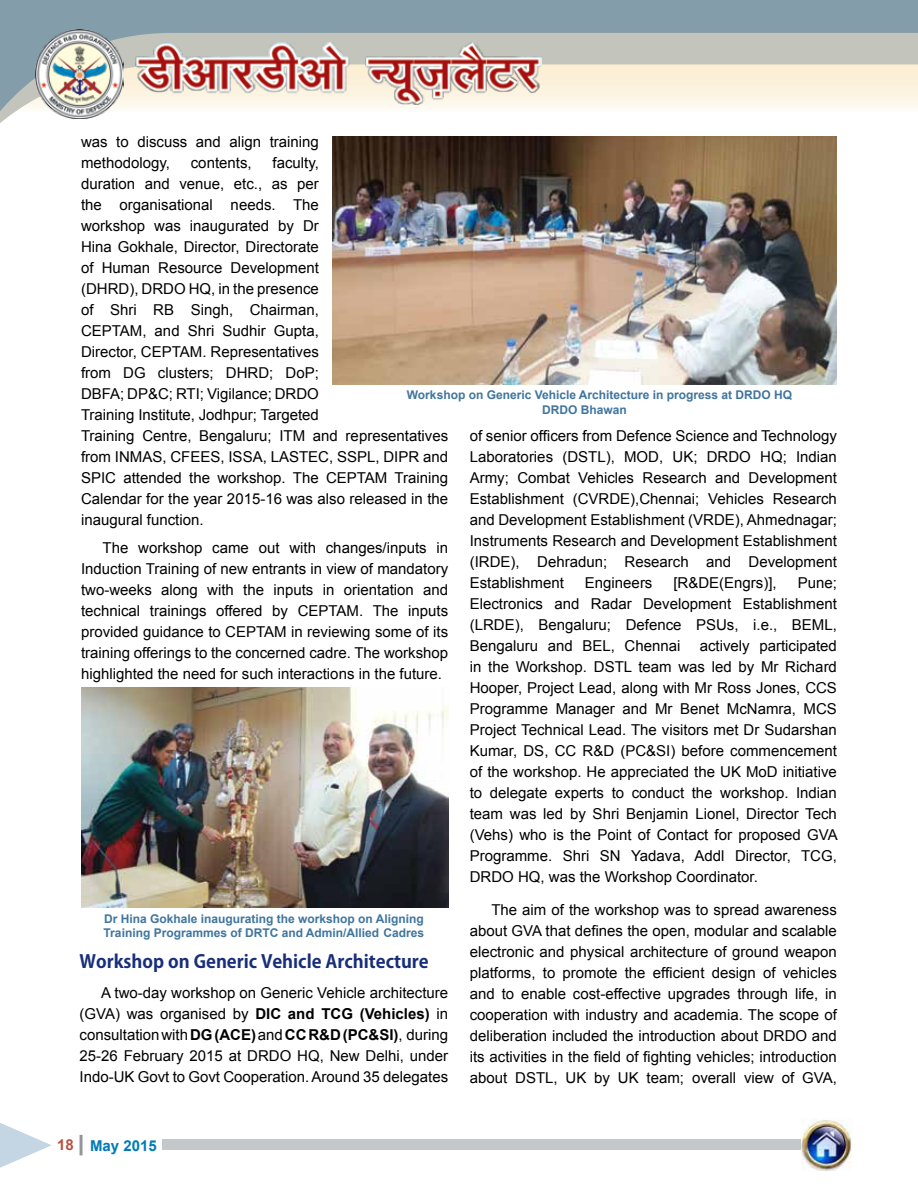
<style>
.page{position:relative;width:918px;height:1188px;background:#fff}
.page>*{position:absolute;margin:0;border:0;box-sizing:border-box;transform-origin:0 0}
.t1{font:700 18px "Koz Go Pro";color:#182e7a}
.t2{font:15px/21px "Arial";color:#000;text-align:justify}
.t3{font:700 15px "Arial";color:#007bb3}
.t4{font:700 12px/14.2px "Arial";color:#40759d}
.s1{font-weight:700}
.s2{color:#b7513f}
</style>
<div class="page">
<hr style="left:80px;top:1135px;width:3px;height:20px;background:#939598">
<div style="left:162px;top:1139px;width:674px;height:11px;background:#c4c8cb"></div>
<svg style="left:0;top:1123px;width:52px;height:45px"></svg>
<svg style="left:0;top:0;width:918px;height:123px"></svg>
<img style="left:135px;top:42px;width:407px;height:62px">
<img style="left:35px;top:29px;width:89px;height:89px">
<img style="left:802px;top:1120px;width:50px;height:51px">
<img style="left:332px;top:136px;width:505px;height:248px">
<img style="left:81px;top:687px;width:367px;height:221px">
<p class="t2" style="left:81px;top:131px;width:239px">was to discuss and align training methodology,</p>
<p class="t2" style="left:81px;top:152px;width:369px;text-align:left;text-indent:192px">faculty,<br>duration and venue, etc., as per<br>the organisational needs. The<br>workshop was inaugurated by Dr<br>Hina Gokhale, Director, Directorate<br>of Human Resource Development<br>(DHRD), DRDO HQ, in the presence<br>of Shri RB Singh, Chairman,<br>CEPTAM, and Shri Sudhir Gupta,<br>Director, CEPTAM. Representatives<br>from DG clusters; DHRD; DoP;<br>DBFA; DP&amp;C; RTI; Vigilance; DRDO<br>Training Institute, Jodhpur; Targeted<br>Training Centre, Bengaluru; ITM and representatives from INMAS, CFEES, ISSA, LASTEC, SSPL, DIPR and SPIC attended the workshop. The CEPTAM Training Calendar for the year 2015-16 was also released in the inaugural function.</p>
<p class="t2" style="left:81px;top:537px;width:369px;text-indent:22px">The workshop came out with changes/inputs in Induction Training of new entrants in view of mandatory two-weeks along with the inputs in orientation and technical trainings offered by CEPTAM. The inputs provided guidance to CEPTAM in reviewing some of its training offerings to the concerned cadre. The workshop highlighted the need for such interactions in the future.</p>
<p class="t2" style="left:191px;top:152px;width:62px">contents,</p>
<p class="t4" style="left:542px;top:388px;width:252px;text-indent:-135px">Workshop on Generic Vehicle Architecture in progress at DRDO HQ<br>DRDO Bhawan</p>
<p class="t2" style="left:470px;top:426px;width:369px">of senior officers from Defence Science and Technology Laboratories (DSTL), MOD, UK; DRDO HQ; Indian Army; Combat Vehicles Research and Development Establishment (CVRDE),Chennai; Vehicles Research and Development Establishment (VRDE), Ahmednagar; Instruments Research and Development Establishment (IRDE), Dehradun; Research and Development Establishment</p>
<p class="t2" style="left:585px;top:573px;width:69px">Engineers</p>
<p class="t2" style="left:673px;top:573px;width:105px">[R&amp;DE(Engrs)],</p>
<p class="t2" style="left:470px;top:573px;width:369px;text-indent:328px">Pune; Electronics and Radar Development Establishment (LRDE), Bengaluru; Defence PSUs, i.e., BEML, Bengaluru and BEL, Chennai</p>
<p class="t2" style="left:470px;top:636px;width:370px;text-indent:230px">actively participated in the Workshop. DSTL team was led by Mr Richard Hooper, Project Lead, along with Mr Ross Jones, CCS Programme Manager and Mr Benet McNamra, MCS Project Technical Lead. The visitors met Dr Sudarshan Kumar, DS, CC R&amp;D (PC&amp;SI) before commencement of the workshop. He appreciated the UK MoD initiative to delegate experts to conduct the workshop. Indian team was led by Shri Benjamin Lionel, Director Tech (Vehs) who is the Point of Contact for proposed GVA Programme. Shri SN Yadava, Addl Director, TCG, DRDO HQ, was the Workshop Coordinator.</p>
<p class="t2" style="left:470px;top:899px;width:369px;text-indent:22px">The aim of the workshop was to spread awareness about GVA that defines the open, modular and scalable electronic and physical architecture of ground weapon platforms, to promote the efficient design of vehicles and to enable cost-effective upgrades through life, in cooperation with industry and academia. The scope of deliberation included the introduction about DRDO and its activities in the field of fighting vehicles; introduction about DSTL, UK by UK team; overall view of GVA,</p>
<p class="t4" style="left:104px;top:912px;width:322px;line-height:13.5px">Dr Hina Gokhale inaugurating the workshop on Aligning<br>Training Programmes of DRTC and Admin/Allied Cadres</p>
<p class="t1" style="left:80px;top:950px;width:351px">Workshop on Generic Vehicle Architecture</p>
<p class="t2" style="left:80px;top:982px;width:370px;text-indent:22px">A two-day workshop on Generic Vehicle architecture (GVA) was organised by <span class="s1">DIC and TCG (Vehicles)</span> in consultation with <span class="s1">DG (ACE)</span> and <span class="s1">CC R&amp;D (PC&amp;SI)</span>, during 25-26 February 2015 at DRDO HQ, New Delhi, under Indo-UK Govt to Govt Cooperation. Around 35 delegates</p>
<p class="t3" style="left:57px;top:1136px;width:101px"><span class="s2">18</span> May 2015</p>
</div>
